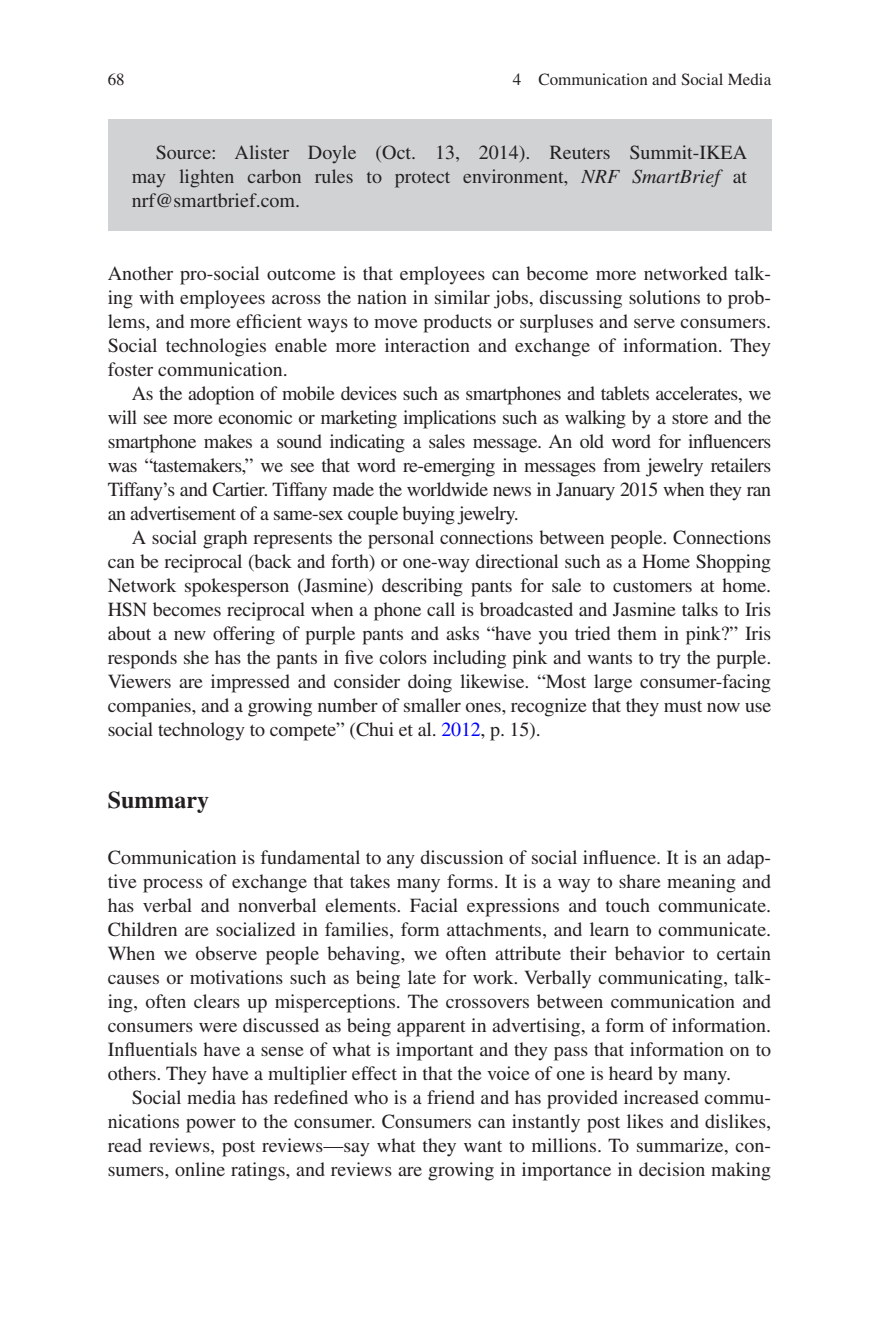
<style>
.page{position:relative;width:879px;height:1333px;background:#fff}
.page>*{position:absolute;margin:0;border:0;box-sizing:border-box;transform-origin:0 0}
.t1{font:700 24px "Times";color:#231f20}
.t2{font:20px/24px "Times";color:#231f20;text-align:justify}
.t3{font:17px "Times";color:#231f20}
.s1{font-style:italic}
.s2{color:#00f}
</style>
<div class="page">
<div style="left:108px;top:119px;width:663px;height:112px;background:#d1d2d4"></div>
<p class="t3" style="left:108px;top:70px;width:18px">68</p>
<p class="t3" style="left:513px;top:70px;width:260px">4 Communication and Social Media</p>
<p class="t2" style="left:132px;top:140px;width:617px;text-indent:24px">Source: Alister Doyle (Oct. 13, 2014). Reuters Summit-IKEA may lighten carbon rules to protect environment, <span class="s1">NRF SmartBrief</span> at nrf@smartbrief.com.</p>
<p class="t2" style="left:108px;top:261px;width:665px">Another pro-social outcome is that employees can become more networked talk&shy;ing with employees across the nation in similar jobs, discussing solutions to prob&shy;lems, and more efficient ways to move products or surpluses and serve consumers.<br>Social technologies enable more interaction and exchange of information. They foster communication.</p>
<p class="t2" style="left:108px;top:381px;width:665px;text-indent:24px">As the adoption of mobile devices such as smartphones and tablets accelerates, we will see more economic or marketing implications such as walking by a store and the smartphone makes a sound indicating a sales message. An old word for influencers was “tastemakers,” we see that word re-emerging in messages from jewelry retailers Tiffany’s and Cartier. Tiffany made the worldwide news in January 2015 when they ran an advertisement of a same-sex couple buying jewelry.</p>
<p class="t2" style="left:108px;top:525px;width:665px;text-indent:24px">A social graph represents the personal connections between people. Connections can be reciprocal (back and forth) or one-way directional such as a Home Shopping Network spokesperson (Jasmine) describing pants for sale to customers at home.<br>HSN becomes reciprocal when a phone call is broadcasted and Jasmine talks to Iris about a new offering of purple pants and asks “have you tried them in pink?” Iris responds she has the pants in five colors including pink and wants to try the purple.<br>Viewers are impressed and consider doing likewise. “Most large consumer-facing companies, and a growing number of smaller ones, recognize that they must now use social technology to compete” (Chui et al. <span class="s2">2012</span>, p. 15).</p>
<p class="t1" style="left:108px;top:785px;width:103px">Summary</p>
<p class="t2" style="left:108px;top:845px;width:665px">Communication is fundamental to any discussion of social influence. It is an adap&shy;tive process of exchange that takes many forms. It is a way to share meaning and has verbal and nonverbal elements. Facial expressions and touch communicate.<br>Children are socialized in families, form attachments, and learn to communicate.<br>When we observe people behaving, we often attribute their behavior to certain causes or motivations such as being late for work. Verbally communicating, talk&shy;ing, often clears up misperceptions. The crossovers between communication and consumers were discussed as being apparent in advertising, a form of information.<br>Influentials have a sense of what is important and they pass that information on to others. They have a multiplier effect in that the voice of one is heard by many.</p>
<p class="t2" style="left:108px;top:1085px;width:665px;text-indent:24px">Social media has redefined who is a friend and has provided increased commu&shy;nications power to the consumer. Consumers can instantly post likes and dislikes, read reviews, post reviews—say what they want to millions. To summarize, con&shy;sumers, online ratings, and reviews are growing in importance in decision making</p>
</div>
